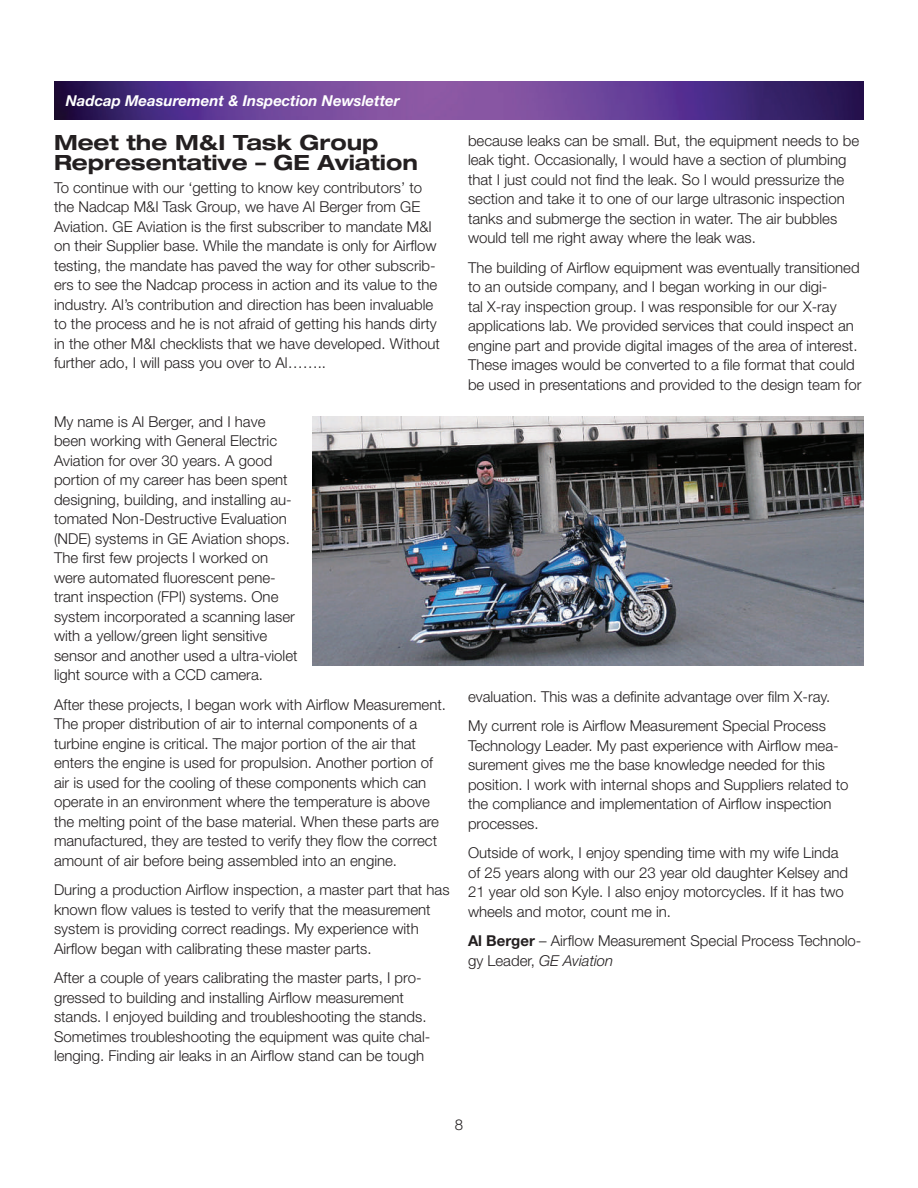
<style>
.page{position:relative;width:918px;height:1188px;background:#fff}
.page>*{position:absolute;margin:0;border:0;box-sizing:border-box;transform-origin:0 0}
.t1{font:700 expanded 21px/19.5px "Helvetica Neue LT Std";color:#231f20}
.t2{font:300 15px/19.5px "Helvetica Neue LT Std";color:#231f20}
.t3{font:italic 700 15px "Helvetica Neue LT Std";color:#fff}
.s1{font-weight:700}
.s2{font-style:italic}
</style>
<div class="page">
<img style="left:54px;top:81px;width:810px;height:39px">
<img style="left:312px;top:417px;width:552px;height:248px">
<p class="t3" style="left:66px;top:91px;width:335px">Nadcap Measurement &amp; Inspection Newsletter</p>
<h1 class="t1" style="left:54px;top:132px;width:365px">Meet the M&amp;I Task Group<br>Representative – GE Aviation</h1>
<p class="t2" style="left:54px;top:177px;width:387px">To continue with our ‘getting to know key contributors’ to the Nadcap M&amp;I Task Group, we have Al Berger from GE Aviation. GE Aviation is the first subscriber to mandate M&amp;I on their Supplier base. While the mandate is only for Airflow testing, the mandate has paved the way for other subscrib&shy;ers to see the Nadcap process in action and its value to the industry. Al’s contribution and direction has been invaluable to the process and he is not afraid of getting his hands dirty in the other M&amp;I checklists that we have developed. Without further ado, I will pass you over to Al……..</p>
<p class="t2" style="left:54px;top:412px;width:245px">My name is Al Berger, and I have been working with General Electric Aviation for over 30 years. A good portion of my career has been spent designing, building, and installing au&shy;tomated Non-Destructive Evaluation (NDE) systems in GE Aviation shops.<br>The first few projects I worked on were automated fluorescent pene&shy;trant inspection (FPI) systems. One system incorporated a scanning laser with a yellow/green light sensitive sensor and another used a ultra-violet light source with a CCD camera.</p>
<p class="t2" style="left:54px;top:695px;width:394px">After these projects, I began work with Airflow Measurement.<br>The proper distribution of air to internal components of a turbine engine is critical. The major portion of the air that enters the engine is used for propulsion. Another portion of air is used for the cooling of these components which can operate in an environment where the temperature is above the melting point of the base material. When these parts are manufactured, they are tested to verify they flow the correct amount of air before being assembled into an engine.</p>
<p class="t2" style="left:54px;top:880px;width:397px">During a production Airflow inspection, a master part that has known flow values is tested to verify that the measurement system is providing correct readings. My experience with Airflow began with calibrating these master parts.</p>
<p class="t2" style="left:54px;top:968px;width:378px">After a couple of years calibrating the master parts, I pro&shy;gressed to building and installing Airflow measurement stands. I enjoyed building and troubleshooting the stands.<br>Sometimes troubleshooting the equipment was quite chal&shy;lenging. Finding air leaks in an Airflow stand can be tough</p>
<p class="t2" style="left:468px;top:130px;width:393px">because leaks can be small. But, the equipment needs to be leak tight. Occasionally, I would have a section of plumbing that I just could not find the leak. So I would pressurize the section and take it to one of our large ultrasonic inspection tanks and submerge the section in water. The air bubbles would tell me right away where the leak was.</p>
<p class="t2" style="left:468px;top:257px;width:395px">The building of Airflow equipment was eventually transitioned to an outside company, and I began working in our digi-<br>tal X-ray inspection group. I was responsible for our X-ray applications lab. We provided services that could inspect an engine part and provide digital images of the area of interest.<br>These images would be converted to a file format that could be used in presentations and provided to the design team for</p>
<p class="t2" style="left:468px;top:681px;width:364px;line-height:29.5px">evaluation. This was a definite advantage over film X-ray.<br>My current role is Airflow Measurement Special Process</p>
<p class="t2" style="left:468px;top:735px;width:382px">Technology Leader. My past experience with Airflow mea&shy;surement gives me the base knowledge needed for this position. I work with internal shops and Suppliers related to the compliance and implementation of Airflow inspection processes.</p>
<p class="t2" style="left:468px;top:843px;width:382px">Outside of work, I enjoy spending time with my wife Linda of 25 years along with our 23 year old daughter Kelsey and 21 year old son Kyle. I also enjoy motorcycles. If it has two wheels and motor, count me in.</p>
<p class="t2" style="left:468px;top:931px;width:395px"><span class="s1">Al Berger</span> – Airflow Measurement Special Process Technolo&shy;gy Leader, <span class="s2">GE Aviation</span></p>
<p class="t2" style="left:455px;top:1115px;width:10px">8</p>
</div>
